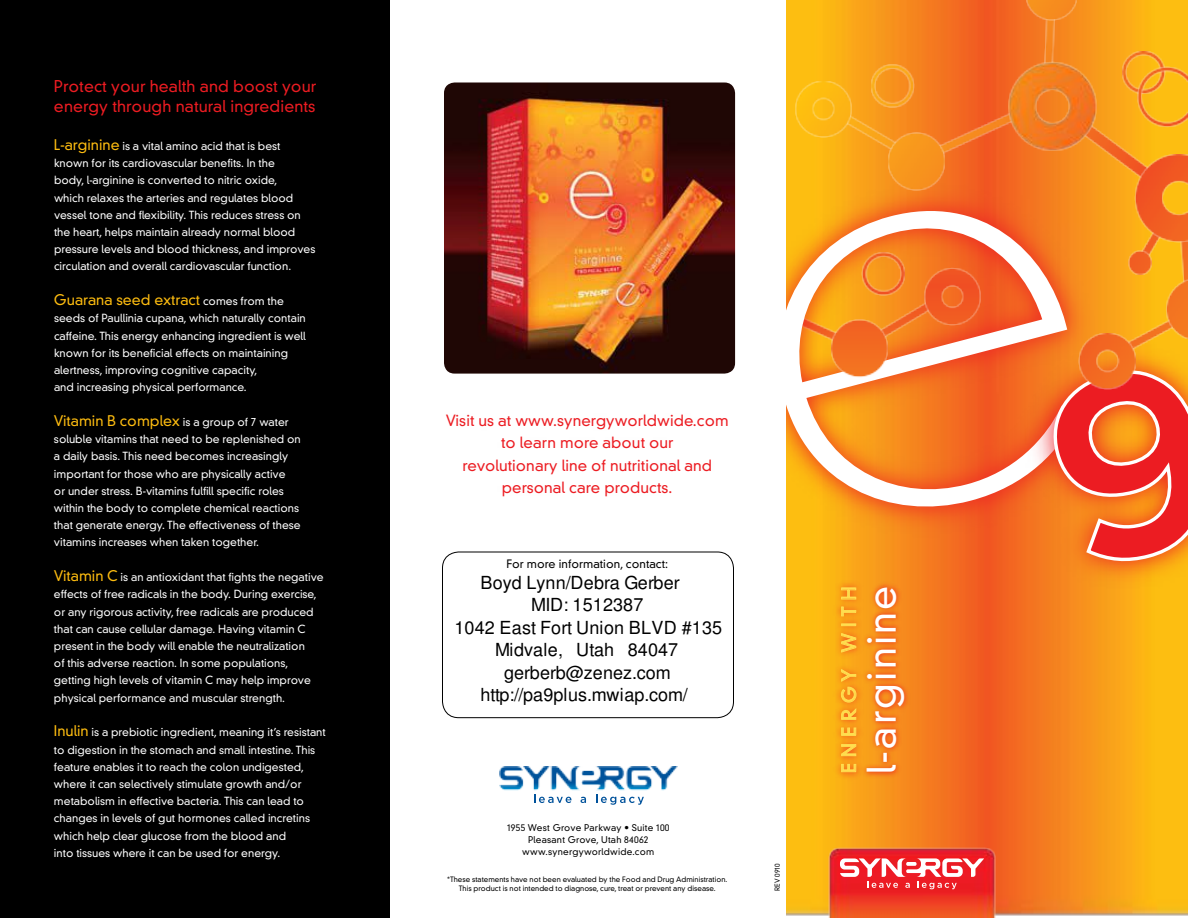
<style>
.page{position:relative;width:1188px;height:918px;background:#fff}
.page>*{position:absolute;margin:0;border:0;box-sizing:border-box;transform-origin:0 0}
.t1{font:300 38.25px "DIN Neuzeit Grotesk";letter-spacing:.06em;color:#fff}
.t2{font:300 18.6px "DIN Neuzeit Grotesk";letter-spacing:.34em;color:#ffde4f}
.t3{font:18px "Nimbus San L";letter-spacing:.01em;color:#000}
.t4{font:300 15.75px/20.2px "DIN Neuzeit Grotesk";letter-spacing:.01em;color:#ec1c22}
.t5{font:300 15px/22.5px "DIN Neuzeit Grotesk";letter-spacing:.01em;color:#ec1c22;text-align:center}
.t6{font:300 14.25px "DIN Neuzeit Grotesk";letter-spacing:.005em;color:#fdbc10}
.t7{font:300 11.25px "DIN Neuzeit Grotesk";letter-spacing:.01em;color:#000}
.t8{font:300 10.8px/17.2px "DIN Neuzeit Grotesk";letter-spacing:.005em;color:#fff}
.t9{font:300 9px/12px "DIN Neuzeit Grotesk";letter-spacing:.03em;color:#000;text-align:center}
.t10{font:300 7.2px/8.7px "DIN Neuzeit Grotesk";letter-spacing:.005em;color:#000;text-align:center}
.t11{font:300 6.75px "DIN Neuzeit Grotesk";letter-spacing:.01em;color:#000}
.s1{font-size:14.25px;color:#fdbc10}
.s2{font-size:10.8px;color:#fff}
</style>
<div class="page">
<div style="left:0;top:0;width:390px;height:918px;background:#000"></div>
<img style="left:787px;top:0;width:401px;height:916px">
<img style="left:787px;top:177px;width:326px;height:363px">
<svg style="left:786px;top:193px;width:293px;height:329px"></svg>
<img style="left:1019px;top:336px;width:169px;height:260px">
<svg style="left:1044px;top:366px;width:144px;height:196px;background:#f26036"></svg>
<img style="left:872px;top:64px;width:43px;height:44px">
<img style="left:1122px;top:51px;width:44px;height:43px">
<img style="left:1044px;top:21px;width:12px;height:41px">
<img style="left:1071px;top:116px;width:85px;height:68px">
<img style="left:930px;top:110px;width:92px;height:48px">
<img style="left:843px;top:114px;width:63px;height:42px">
<img style="left:1122px;top:315px;width:60px;height:37px">
<img style="left:1136px;top:243px;width:32px;height:23px">
<img style="left:1179px;top:243px;width:9px;height:36px">
<img style="left:1137px;top:66px;width:51px;height:62px">
<img style="left:1008px;top:62px;width:88px;height:90px">
<img style="left:1134px;top:154px;width:54px;height:89px">
<img style="left:795px;top:81px;width:57px;height:57px">
<img style="left:1078px;top:333px;width:58px;height:57px">
<img style="left:1026px;top:0;width:51px;height:21px">
<img style="left:888px;top:132px;width:57px;height:58px">
<img style="left:1166px;top:279px;width:22px;height:60px">
<img style="left:1128px;top:250px;width:24px;height:24px">
<img style="left:861px;top:252px;width:43px;height:44px">
<img style="left:870px;top:302px;width:63px;height:42px">
<img style="left:924px;top:267px;width:57px;height:59px">
<img style="left:831px;top:320px;width:57px;height:58px">
<img style="left:830px;top:571px;width:40px;height:212px">
<svg style="left:841px;top:764px;width:13px;height:8px"></svg>
<svg style="left:841px;top:744px;width:13px;height:12px"></svg>
<svg style="left:841px;top:727px;width:13px;height:9px"></svg>
<svg style="left:841px;top:669px;width:13px;height:51px"></svg>
<svg style="left:841px;top:633px;width:13px;height:20px"></svg>
<svg style="left:841px;top:624px;width:13px;height:2px"></svg>
<svg style="left:841px;top:607px;width:13px;height:9px"></svg>
<svg style="left:841px;top:588px;width:13px;height:12px"></svg>
<img style="left:854px;top:575px;width:60px;height:207px">
<img style="left:828px;top:848px;width:168px;height:70px">
<div style="left:442px;top:552px;width:292px;height:166px;border:1px solid #000;border-radius:16px"></div>
<svg style="left:534px;top:794px;width:37px;height:9px"></svg>
<svg style="left:581px;top:797px;width:5px;height:6px"></svg>
<svg style="left:596px;top:794px;width:48px;height:11px"></svg>
<img style="left:500px;top:766px;width:150px;height:24px">
<img style="left:650px;top:766px;width:28px;height:24px">
<svg style="left:840px;top:858px;width:144px;height:31px"></svg>
<img style="left:444px;top:82px;width:291px;height:292px;border-radius:11px">
<h3 class="t4" style="left:54px;top:76px;width:264px">Protect your health and boost your energy through natural ingredients</h3>
<p class="t8" style="left:54px;top:137px;width:263px"><span class="s1">L-arginine</span> is a vital amino acid that is best known for its cardiovascular benefts. In the<br>body, l-arginine is converted to nitric oxide,<br>which relaxes the arteries and regulates blood vessel tone and fexibility. This reduces stress on the heart, helps maintain already normal blood pressure levels and blood thickness, and improves circulation and overall cardiovascular function.</p>
<h3 class="t6" style="left:54px;top:292px;width:231px">Guarana seed extract <span class="s2">comes from the</span></h3>
<p class="t8" style="left:54px;top:310px;width:253px">seeds of Paullinia cupana, which naturally contain caffeine. This energy enhancing ingredient is well known for its benefcial effects on maintaining alertness, improving cognitive capacity,<br>and increasing physical performance.</p>
<p class="t8" style="left:54px;top:413px;width:248px"><span class="s1">Vitamin B complex</span> is a group of 7 water soluble vitamins that need to be replenished on a daily basis. This need becomes increasingly important for those who are physically active<br>or under stress. B-vitamins fulfll specifc roles within the body to complete chemical reactions that generate energy. The effectiveness of these vitamins increases when taken together.</p>
<p class="t8" style="left:54px;top:569px;width:271px"><span class="s1">Vitamin C</span> is an antioxidant that fghts the negative effects of free radicals in the body. During exercise, or any rigorous activity, free radicals are produced that can cause cellular damage. Having vitamin C present in the body will enable the neutralization<br>of this adverse reaction. In some populations, getting high levels of vitamin C may help improve physical performance and muscular strength.</p>
<p class="t8" style="left:54px;top:724px;width:273px"><span class="s1">Inulin</span> is a prebiotic ingredient, meaning it’s resistant to digestion in the stomach and small intestine. This feature enables it to reach the colon undigested, where it can selectively stimulate growth and/or metabolism in effective bacteria. This can lead to changes in levels of gut hormones called incretins which help clear glucose from the blood and<br>into tissues where it can be used for energy.</p>
<h3 class="t5" style="left:446px;top:409px;width:284px">Visit us at www.synergyworldwide.com to learn more about our<br>revolutionary line of nutritional and personal care products.</h3>
<p class="t7" style="left:506px;top:557px;width:163px">For more information, contact:</p>
<h3 class="t3" style="left:480px;top:572px;width:201px">Boyd Lynn/Debra Gerber</h3>
<h3 class="t3" style="left:531px;top:595px;width:114px">MID: 1512387</h3>
<h3 class="t3" style="left:455px;top:617px;width:269px">1042 East Fort Union BLVD #135</h3>
<h3 class="t3" style="left:495px;top:640px;width:185px">Midvale, Utah 84047</h3>
<h3 class="t3" style="left:504px;top:662px;width:168px">gerberb@zenez.com</h3>
<h3 class="t3" style="left:480px;top:684px;width:209px">http://pa9plus.mwiap.com/</h3>
<p class="t9" style="left:507px;top:822px;width:164px">1955 West Grove Parkway • Suite 100<br>Pleasant Grove, Utah 84062 www.synergyworldwide.com</p>
<p class="t10" style="left:447px;top:875px;width:282px">*These statements have not been evaluated by the Food and Drug Administration.<br>This product is not intended to diagnose, cure, treat or prevent any disease.</p>
<p class="t11" style="left:773px;top:891px;width:29px;rotate:-90deg">REV 0910</p>
<h2 class="t2" style="left:839px;top:773px;width:188px;rotate:-90deg">ENERGY WITH</h2>
<h1 class="t1" style="left:860px;top:774px;width:190px;rotate:-90deg">l-arginine</h1>
</div>
